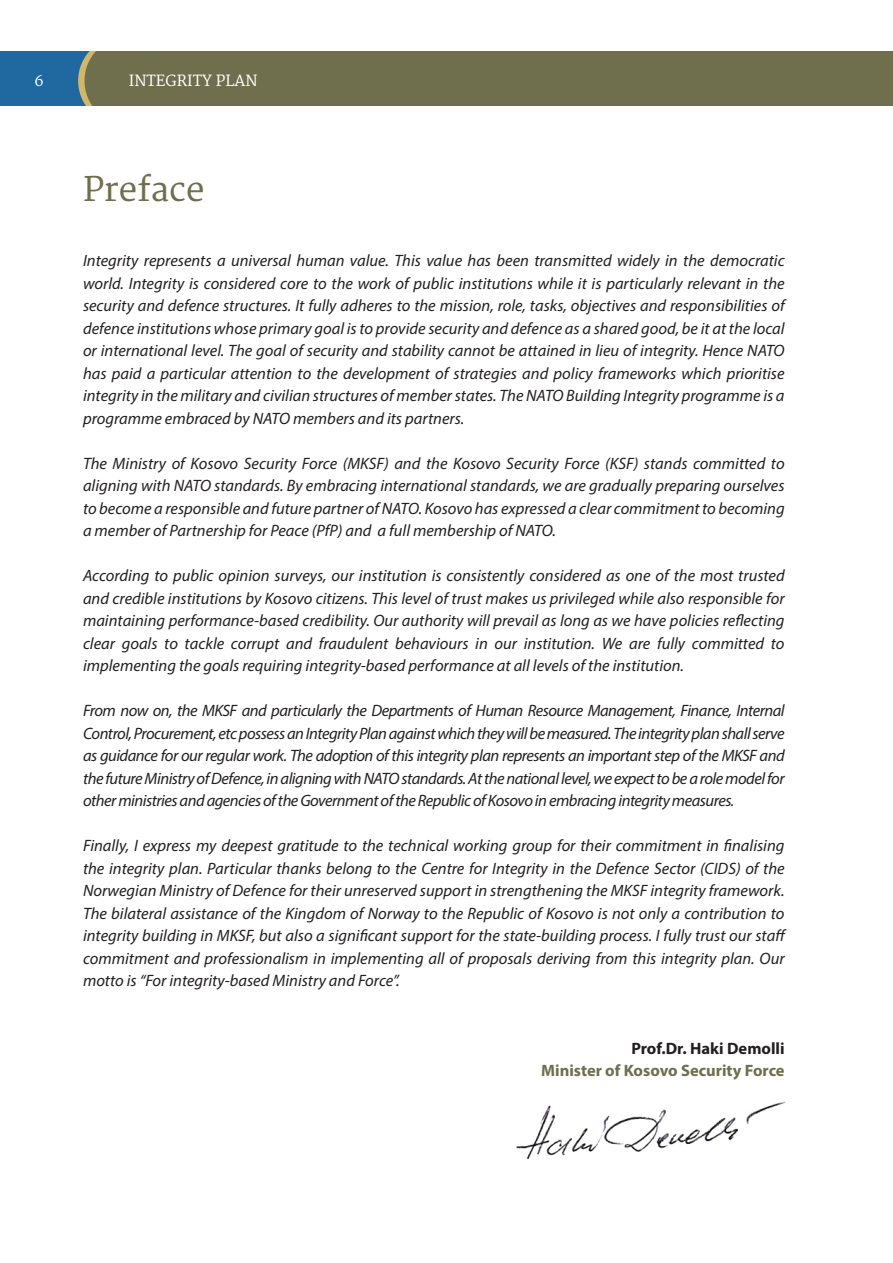
<style>
.page{position:relative;width:893px;height:1263px;background:#fff}
.page>*{position:absolute;margin:0;border:0;box-sizing:border-box;transform-origin:0 0}
.t1{font:33px "Merriweather";color:#6f6e4d}
.t2{font:italic 16.5px/22.5px "Myriad Pro";color:#231f20;text-align:justify}
.t3{font:700 16.5px "Myriad Pro";color:#6f6e4d}
.t4{font:700 16.5px "Myriad Pro";color:#231f20}
.t5{font:15px "Merriweather";color:#fff}
</style>
<div class="page">
<div style="left:0;top:37px;width:122px;height:88px;background:#2068a0"></div>
<div style="left:147px;top:28px;width:746px;height:110px;background:#6f6e4d"></div>
<svg style="left:78px;top:36px;width:89px;height:89px"></svg>
<div style="left:85px;top:36px;width:88px;height:89px;background:#6f6e4d;border-radius:50%"></div>
<div style="left:0;top:0;width:893px;height:51px;background:#fff"></div>
<div style="left:0;top:106px;width:893px;height:44px;background:#fff"></div>
<img style="left:516px;top:1101px;width:270px;height:58px">
<p class="t5" style="left:34px;top:72px;width:11px">6</p>
<p class="t5" style="left:129px;top:72px;width:130px">INTEGRITY PLAN</p>
<h1 class="t1" style="left:83px;top:170px;width:123px">Preface</h1>
<p class="t2" style="left:83px;top:249px;width:703px">Integrity represents a universal human value. This value has been transmitted widely in the democratic world. Integrity is considered core to the work of public institutions while it is particularly relevant in the security and defence structures. It fully adheres to the mission, role, tasks, objectives and responsibilities of defence institutions whose primary goal is to provide security and defence as a shared good, be it at the local or international level. The goal of security and stability cannot be attained in lieu of integrity. Hence NATO has paid a particular attention to the development of strategies and policy frameworks which prioritise integrity in the military and civilian structures of member states. The NATO Building Integrity programme is a programme embraced by NATO members and its partners.</p>
<p class="t2" style="left:83px;top:452px;width:703px">The Ministry of Kosovo Security Force (MKSF) and the Kosovo Security Force (KSF) stands committed to aligning with NATO standards. By embracing international standards, we are gradually preparing ourselves to become a responsible and future partner of NATO. Kosovo has expressed a clear commitment to becoming a member of Partnership for Peace (PfP) and a full membership of NATO.</p>
<p class="t2" style="left:83px;top:564px;width:703px">According to public opinion surveys, our institution is consistently considered as one of the most trusted and credible institutions by Kosovo citizens. This level of trust makes us privileged while also responsible for maintaining performance-based credibility. Our authority will prevail as long as we have policies reflecting clear goals to tackle corrupt and fraudulent behaviours in our institution. We are fully committed to implementing the goals requiring integrity-based performance at all levels of the institution.</p>
<p class="t2" style="left:83px;top:699px;width:703px">From now on, the MKSF and particularly the Departments of Human Resource Management, Finance, Internal Control, Procurement, etc possess an Integrity Plan against which they will be measured. The integrity plan shall serve as guidance for our regular work. The adoption of this integrity plan represents an important step of the MKSF and the future Ministry of Defence, in aligning with NATO standards. At the national level, we expect to be a role model for other ministries and agencies of the Government of the Republic of Kosovo in embracing integrity measures.</p>
<p class="t2" style="left:83px;top:834px;width:705px;text-align:left">Finally, I express my deepest gratitude to the technical working group for their commitment in finalising the integrity plan. Particular thanks belong to the Centre for Integrity in the Defence Sector (CIDS) of the Norwegian Ministry of Defence for their unreserved support in strengthening the MKSF integrity framework.<br>The bilateral assistance of the Kingdom of Norway to the Republic of Kosovo is not only a contribution to integrity building in MKSF, but also a significant support for the state-building process. I fully trust our staff commitment and professionalism in implementing all of proposals deriving from this integrity plan. Our motto is “For integrity-based Ministry and Force”.</p>
<p class="t4" style="left:631px;top:1037px;width:155px">Prof.Dr. Haki Demolli</p>
<p class="t3" style="left:541px;top:1060px;width:245px">Minister of Kosovo Security Force</p>
</div>
